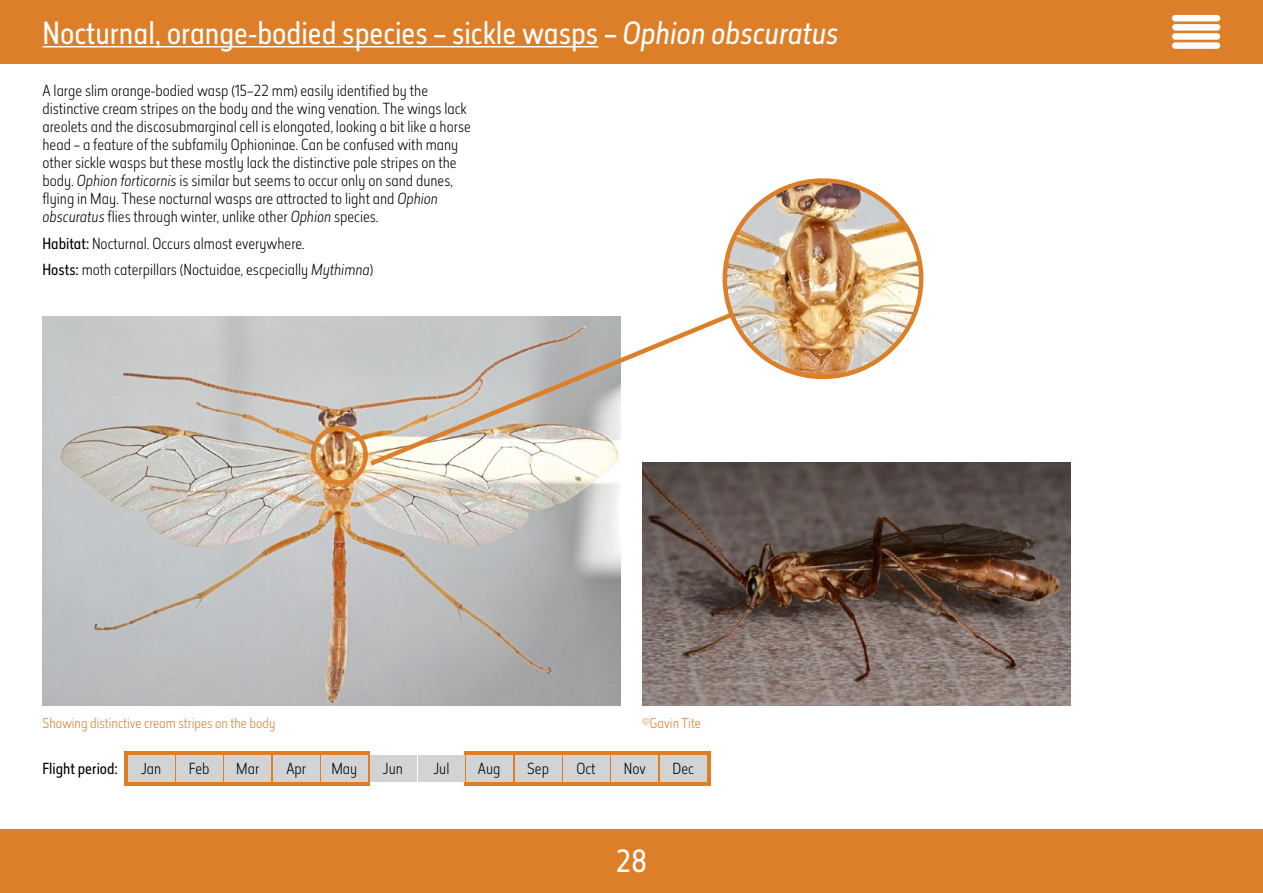
<style>
.page{position:relative;width:1263px;height:893px;background:#fff}
.page>*{position:absolute;margin:0;border:0;box-sizing:border-box;transform-origin:0 0}
.t1{font:30px "Elysio";color:#fff}
.t2{font:300 15px/18px "Elysio";color:#000}
.t3{font:15px "Elysio";color:#000}
.t4{font:300 13.5px "Elysio";color:#dd7e28}
.s1{font-style:italic}
.s2{font-weight:400}
</style>
<div class="page">
<div style="left:0;top:829px;width:1263px;height:64px;background:#dd7e28"></div>
<div style="left:0;top:0;width:1263px;height:64px;background:#dd7e28"></div>
<div style="left:1172px;top:15px;width:48px;height:6px;background:#fff;border-radius:3px"></div>
<div style="left:1172px;top:24px;width:48px;height:7px;background:#fff;border-radius:3px"></div>
<div style="left:1172px;top:33px;width:48px;height:7px;background:#fff;border-radius:3px"></div>
<div style="left:1172px;top:42px;width:48px;height:7px;background:#fff;border-radius:3px"></div>
<div style="left:125px;top:751px;width:245px;height:35px;background:#dd7e28"></div>
<hr style="left:43px;top:46px;width:555px;height:2px;background:#fff">
<div style="left:465px;top:751px;width:246px;height:35px;background:#dd7e28"></div>
<div style="left:128px;top:755px;width:46px;height:27px;background:#d1d3d4"></div>
<div style="left:176px;top:755px;width:47px;height:27px;background:#d1d3d4"></div>
<div style="left:225px;top:755px;width:46px;height:27px;background:#d1d3d4"></div>
<div style="left:273px;top:755px;width:46px;height:27px;background:#d1d3d4"></div>
<div style="left:322px;top:755px;width:46px;height:27px;background:#d1d3d4"></div>
<div style="left:370px;top:755px;width:46px;height:27px;background:#d1d3d4"></div>
<div style="left:418px;top:755px;width:47px;height:27px;background:#d1d3d4"></div>
<div style="left:467px;top:755px;width:46px;height:27px;background:#d1d3d4"></div>
<div style="left:515px;top:755px;width:46px;height:27px;background:#d1d3d4"></div>
<div style="left:563px;top:755px;width:47px;height:27px;background:#d1d3d4"></div>
<div style="left:612px;top:755px;width:46px;height:27px;background:#d1d3d4"></div>
<div style="left:660px;top:755px;width:46px;height:27px;background:#d1d3d4"></div>
<img style="left:43px;top:317px;width:578px;height:389px">
<img style="left:642px;top:462px;width:428px;height:244px">
<img style="left:725px;top:181px;width:196px;height:196px;border-radius:98px">
<div style="left:723px;top:178px;width:200px;height:201px;border:4px solid #dd7e28;border-radius:50%"></div>
<div style="left:311px;top:426px;width:57px;height:59px;border:4px solid #dd7e28;border-radius:50%"></div>
<svg style="left:365px;top:309px;width:371px;height:160px"></svg>
<h1 class="t1" style="left:43px;top:12px;width:798px">Nocturnal, orange-bodied species – sickle wasps – <span class="s1">Ophion obscuratus</span></h1>
<p class="t2" style="left:43px;top:82px;width:430px">A large slim orange-bodied wasp (15–22 mm) easily identified by the distinctive cream stripes on the body and the wing venation. The wings lack areolets and the discosubmarginal cell is elongated, looking a bit like a horse head – a feature of the subfamily Ophioninae. Can be confused with many other sickle wasps but these mostly lack the distinctive pale stripes on the body. <span class="s1">Ophion forticornis</span> is similar but seems to occur only on sand dunes, flying in May. These nocturnal wasps are attracted to light and <span class="s1">Ophion obscuratus</span> flies through winter, unlike other <span class="s1">Ophion</span> species.</p>
<p class="t2" style="left:43px;top:230px;width:332px;line-height:26.5px"><span class="s2">Habitat:</span> Nocturnal. Occurs almost everywhere.<br><span class="s2">Hosts:</span> moth caterpillars (Noctuidae, escpecially <span class="s1">Mythimna</span>)</p>
<p class="t4" style="left:43px;top:714px;width:234px">Showing distinctive cream stripes on the body</p>
<p class="t4" style="left:642px;top:714px;width:60px">©Gavin Tite</p>
<p class="t3" style="left:43px;top:758px;width:77px">Flight period:</p>
<p class="t2" style="left:141px;top:759px;width:22px">Jan</p>
<p class="t2" style="left:189px;top:759px;width:22px">Feb</p>
<p class="t2" style="left:236px;top:759px;width:25px">Mar</p>
<p class="t2" style="left:286px;top:759px;width:21px">Apr</p>
<p class="t2" style="left:331px;top:759px;width:27px">May</p>
<p class="t2" style="left:383px;top:759px;width:22px">Jun</p>
<p class="t2" style="left:433px;top:759px;width:18px">Jul</p>
<p class="t2" style="left:478px;top:759px;width:24px">Aug</p>
<p class="t2" style="left:527px;top:759px;width:23px">Sep</p>
<p class="t2" style="left:576px;top:759px;width:21px">Oct</p>
<p class="t2" style="left:624px;top:759px;width:23px">Nov</p>
<p class="t2" style="left:672px;top:759px;width:23px">Dec</p>
<h1 class="t1" style="left:616px;top:841px;width:33px">28</h1>
</div>
